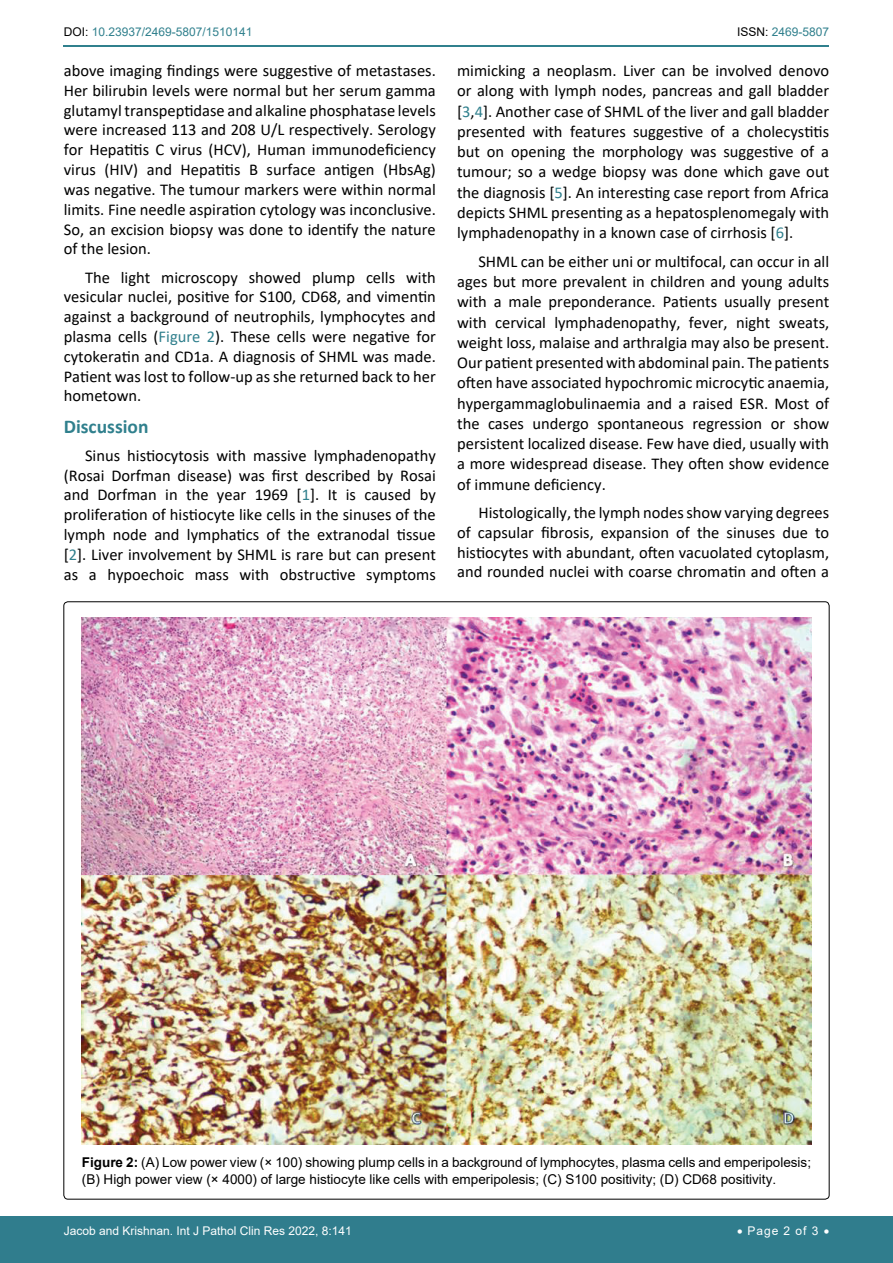
<style>
.page{position:relative;width:893px;height:1263px;background:#fff}
.page>*{position:absolute;margin:0;border:0;box-sizing:border-box;transform-origin:0 0}
.t1{font:700 19.5px "Calibri";color:#30808d}
.t2{font:16.5px/19.8px "Calibri";color:#000;text-align:justify}
.t3{font:13.5px/16.2px "Arial";color:#000}
.t4{font:12px "Arial";color:#fff}
.t5{font:12px "Arial";color:#30808d}
.s1{color:#000}
.s2{color:#30808d}
.s3{font-weight:700}
</style>
<div class="page">
<hr style="left:64px;top:45px;width:765px;height:2px;background:#30808d">
<div style="left:0;top:1217px;width:893px;height:46px;background:#307d8d"></div>
<img style="left:82px;top:617px;width:729px;height:528px">
<p class="t5" style="left:64px;top:24px;width:190px"><span class="s1">DOI:</span> 10.23937/2469-5807/1510141</p>
<p class="t5" style="left:737px;top:24px;width:94px"><span class="s1">ISSN:</span> 2469-5807</p>
<p class="t2" style="left:64px;top:60px;width:374px">above imaging findings were suggestive of metastases.<br>Her bilirubin levels were normal but her serum gamma glutamyl transpeptidase and alkaline phosphatase levels were increased 113 and 208 U/L respectively. Serology for Hepatitis C virus (HCV), Human immunodeficiency virus (HIV) and Hepatitis B surface antigen (HbsAg) was negative. The tumour markers were within normal limits. Fine needle aspiration cytology was inconclusive.<br>So, an excision biopsy was done to identify the nature of the lesion.</p>
<p class="t2" style="left:64px;top:267px;width:374px;text-indent:21px">The light microscopy showed plump cells with vesicular nuclei, positive for S100, CD68, and vimentin against a background of neutrophils, lymphocytes and plasma cells (<span class="s2">Figure 2</span>). These cells were negative for cytokeratin and CD1a. A diagnosis of SHML was made.<br>Patient was lost to follow-up as she returned back to her hometown.</p>
<p class="t1" style="left:64px;top:412px;width:86px">Discussion</p>
<p class="t2" style="left:64px;top:445px;width:374px;text-indent:21px">Sinus histiocytosis with massive lymphadenopathy (Rosai Dorfman disease) was first described by Rosai and Dorfman in the year 1969 [<span class="s2">1</span>]. It is caused by proliferation of histiocyte like cells in the sinuses of the lymph node and lymphatics of the extranodal tissue [<span class="s2">2</span>]. Liver involvement by SHML is rare but can present as a hypoechoic mass with obstructive symptoms</p>
<p class="t2" style="left:457px;top:60px;width:374px;line-height:20.2px">mimicking a neoplasm. Liver can be involved denovo or along with lymph nodes, pancreas and gall bladder [<span class="s2">3</span>,<span class="s2">4</span>]. Another case of SHML of the liver and gall bladder presented with features suggestive of a cholecystitis but on opening the morphology was suggestive of a tumour; so a wedge biopsy was done which gave out the diagnosis [<span class="s2">5</span>]. An interesting case report from Africa depicts SHML presenting as a hepatosplenomegaly with lymphadenopathy in a known case of cirrhosis [<span class="s2">6</span>].</p>
<p class="t2" style="left:457px;top:251px;width:374px;line-height:20.2px;text-indent:21px">SHML can be either uni or multifocal, can occur in all ages but more prevalent in children and young adults with a male preponderance. Patients usually present with cervical lymphadenopathy, fever, night sweats, weight loss, malaise and arthralgia may also be present.<br>Our patient presented with abdominal pain. The patients often have associated hypochromic microcytic anaemia, hypergammaglobulinaemia and a raised ESR. Most of the cases undergo spontaneous regression or show persistent localized disease. Few have died, usually with a more widespread disease. They often show evidence of immune deficiency.</p>
<p class="t2" style="left:457px;top:502px;width:374px;text-indent:21px">Histologically, the lymph nodes show varying degrees of capsular fibrosis, expansion of the sinuses due to histiocytes with abundant, often vacuolated cytoplasm, and rounded nuclei with coarse chromatin and often a</p>
<p class="t3" style="left:82px;top:1154px;width:731px"><span class="s3">Figure 2:</span> (A) Low power view (× 100) showing plump cells in a background of lymphocytes, plasma cells and emperipolesis; (B) High power view (× 4000) of large histiocyte like cells with emperipolesis; (C) S100 positivity; (D) CD68 positivity.</p>
<p class="t4" style="left:64px;top:1223px;width:290px">Jacob and Krishnan. Int J Pathol Clin Res 2022, 8:141</p>
<p class="t4" style="left:737px;top:1223px;width:94px">• Page 2 of 3 •</p>
</div>
